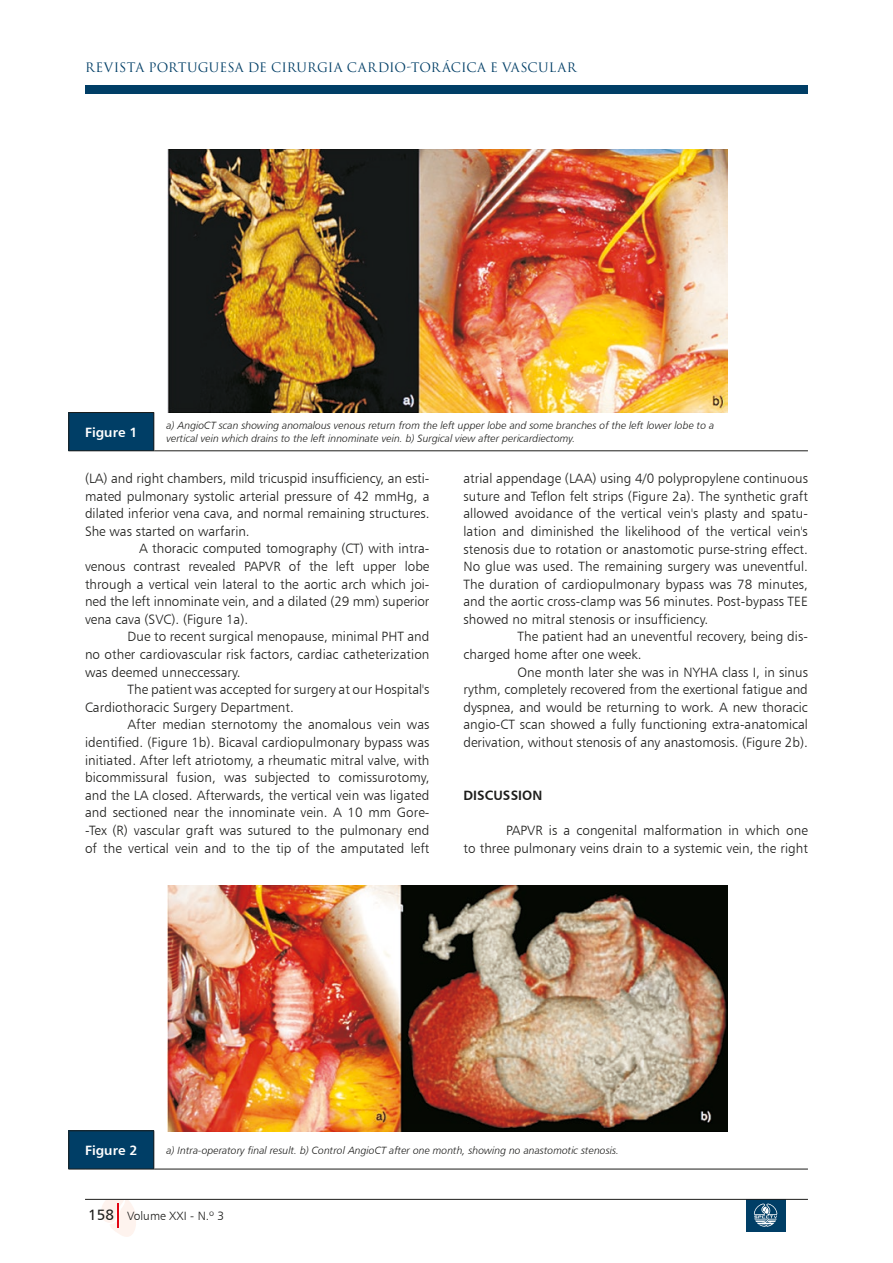
<style>
.page{position:relative;width:893px;height:1263px;background:#fff}
.page>*{position:absolute;margin:0;border:0;box-sizing:border-box;transform-origin:0 0}
.t1{font:13.5px/17.5px "Humanist 777 BT Light B";letter-spacing:.005em;color:#1d1d1b;text-align:right}
.t2{font:13.5px "Humanist 777 BT Bold B";color:#fff}
.t3{font:13.5px "Humanist 777 BT Bold B";color:#1d1d1b}
.t4{font:12.75px "Trajax";letter-spacing:.01em;color:#003e66}
.t5{font:12px "Humanist 777 BT Light B";color:#1d1d1b}
.t6{font:10.5px/12.6px "Humanist 777 BT Light Italic B";color:#1d1d1b}
.s1{font-family:"Humanist 777 BT Roman B";font-size:15px}
</style>
<div class="page">
<div style="left:85px;top:85px;width:723px;height:9px;background:#003e66"></div>
<svg style="left:101px;top:1200px;width:35px;height:37px"></svg>
<div style="left:746px;top:1199px;width:40px;height:33px;background:#003e66"></div>
<svg style="left:754px;top:1203px;width:23px;height:24px"></svg>
<hr style="left:85px;top:1199px;width:723px;height:1px;background:#1d1d1b">
<div style="left:69px;top:412px;width:85px;height:39px;background:#003e66"></div>
<hr style="left:154px;top:450px;width:654px;height:1px;background:#1d1d1b">
<hr style="left:68px;top:413px;width:1px;height:37px;background:#1d1d1b">
<hr style="left:153px;top:413px;width:1px;height:37px;background:#1d1d1b">
<svg style="left:68px;top:450px;width:17px;height:1px"></svg>
<hr style="left:85px;top:450px;width:69px;height:1px;background:#1d1d1b">
<svg style="left:68px;top:412px;width:17px;height:1px"></svg>
<hr style="left:85px;top:412px;width:69px;height:1px;background:#1d1d1b">
<img style="left:167px;top:149px;width:560px;height:264px">
<div style="left:69px;top:1131px;width:85px;height:38px;background:#003e66"></div>
<hr style="left:154px;top:1169px;width:654px;height:1px;background:#1d1d1b">
<hr style="left:68px;top:1131px;width:1px;height:38px;background:#1d1d1b">
<hr style="left:153px;top:1131px;width:1px;height:38px;background:#1d1d1b">
<svg style="left:68px;top:1169px;width:17px;height:1px"></svg>
<hr style="left:85px;top:1169px;width:69px;height:1px;background:#1d1d1b">
<svg style="left:68px;top:1130px;width:17px;height:1px"></svg>
<hr style="left:85px;top:1130px;width:69px;height:1px;background:#1d1d1b">
<img style="left:167px;top:885px;width:560px;height:246px">
<p class="t4" style="left:85px;top:60px;width:493px">REVISTA PORTUGUESA DE CIRURGIA CARDIO-TORáCICA E VASCULAR</p>
<p class="t2" style="left:85px;top:424px;width:54px">FIGURE 1</p>
<p class="t6" style="left:167px;top:419px;width:549px">a) AngioCT scan showing anomalous venous return from the left upper lobe and some branches of the left lower lobe to a vertical vein which drains to the left innominate vein. b) Surgical view after pericardiectomy.</p>
<p class="t1" style="left:85px;top:469px;width:346px">(LA) and right chambers, mild tricuspid insufficiency, an esti-</p>
<p class="t1" style="left:85px;top:487px;width:346px">mated pulmonary systolic arterial pressure of 42 mmHg, a</p>
<p class="t1" style="left:85px;top:505px;width:346px">dilated inferior vena cava, and normal remaining structures.</p>
<p class="t1" style="left:85px;top:522px;width:166px">She was started on warfarin.</p>
<p class="t1" style="left:139px;top:540px;width:292px">A thoracic computed tomography (CT) with intra-</p>
<p class="t1" style="left:85px;top:557px;width:346px">venous contrast revealed PAPVR of the left upper lobe</p>
<p class="t1" style="left:85px;top:575px;width:346px">through a vertical vein lateral to the aortic arch which joi-</p>
<p class="t1" style="left:85px;top:593px;width:346px">ned the left innominate vein, and a dilated (29 mm) superior</p>
<p class="t1" style="left:85px;top:610px;width:165px">vena cava (SVC). (Figure 1a).</p>
<p class="t1" style="left:128px;top:628px;width:303px">Due to recent surgical menopause, minimal PHT and</p>
<p class="t1" style="left:85px;top:645px;width:346px">no other cardiovascular risk factors, cardiac catheterization</p>
<p class="t1" style="left:85px;top:663px;width:157px">was deemed unneccessary.</p>
<p class="t1" style="left:128px;top:680px;width:303px">The patient was accepted for surgery at our Hospital's</p>
<p class="t1" style="left:85px;top:698px;width:210px">Cardiothoracic Surgery Department.</p>
<p class="t1" style="left:128px;top:716px;width:303px">After median sternotomy the anomalous vein was</p>
<p class="t1" style="left:85px;top:733px;width:346px">identified. (Figure 1b). Bicaval cardiopulmonary bypass was</p>
<p class="t1" style="left:85px;top:751px;width:346px">initiated. After left atriotomy, a rheumatic mitral valve, with</p>
<p class="t1" style="left:85px;top:768px;width:346px">bicommissural fusion, was subjected to comissurotomy,</p>
<p class="t1" style="left:85px;top:786px;width:346px">and the LA closed. Afterwards, the vertical vein was ligated</p>
<p class="t1" style="left:85px;top:804px;width:346px">and sectioned near the innominate vein. A 10 mm Gore-</p>
<p class="t1" style="left:85px;top:821px;width:346px">-Tex (R) vascular graft was sutured to the pulmonary end</p>
<p class="t1" style="left:85px;top:839px;width:346px">of the vertical vein and to the tip of the amputated left</p>
<p class="t1" style="left:463px;top:469px;width:346px">atrial appendage (LAA) using 4/0 polypropylene continuous</p>
<p class="t1" style="left:463px;top:487px;width:346px">suture and Teflon felt strips (Figure 2a). The synthetic graft</p>
<p class="t1" style="left:463px;top:505px;width:346px">allowed avoidance of the vertical vein's plasty and spatu-</p>
<p class="t1" style="left:463px;top:522px;width:346px">lation and diminished the likelihood of the vertical vein's</p>
<p class="t1" style="left:463px;top:540px;width:346px">stenosis due to rotation or anastomotic purse-string effect.</p>
<p class="t1" style="left:463px;top:557px;width:346px">No glue was used. The remaining surgery was uneventful.</p>
<p class="t1" style="left:463px;top:575px;width:346px">The duration of cardiopulmonary bypass was 78 minutes,</p>
<p class="t1" style="left:463px;top:593px;width:346px">and the aortic cross-clamp was 56 minutes. Post-bypass TEE</p>
<p class="t1" style="left:463px;top:610px;width:246px">showed no mitral stenosis or insufficiency.</p>
<p class="t1" style="left:517px;top:628px;width:292px">The patient had an uneventful recovery, being dis-</p>
<p class="t1" style="left:463px;top:645px;width:180px">charged home after one week.</p>
<p class="t1" style="left:517px;top:663px;width:292px">One month later she was in NYHA class I, in sinus</p>
<p class="t1" style="left:463px;top:681px;width:346px">rythm, completely recovered from the exertional fatigue and</p>
<p class="t1" style="left:463px;top:698px;width:346px">dyspnea, and would be returning to work. A new thoracic</p>
<p class="t1" style="left:463px;top:716px;width:346px">angio-CT scan showed a fully functioning extra-anatomical</p>
<p class="t1" style="left:463px;top:733px;width:346px">derivation, without stenosis of any anastomosis. (Figure 2b).</p>
<p class="t3" style="left:463px;top:787px;width:19px">DISCUSSION</p>
<p class="t1" style="left:463px;top:821px;width:346px">PAPVR is a congenital malformation in which one<br>to three pulmonary veins drain to a systemic vein, the right</p>
<p class="t2" style="left:85px;top:1142px;width:54px">FIGURE 2</p>
<p class="t6" style="left:167px;top:1144px;width:454px">a) Intra-operatory final result. b) Control AngioCT after one month, showing no anastomotic stenosis.</p>
<p class="t5" style="left:88px;top:1208px;width:138px"><span class="s1">158</span> Volume XXI - N.º 3</p>
</div>
